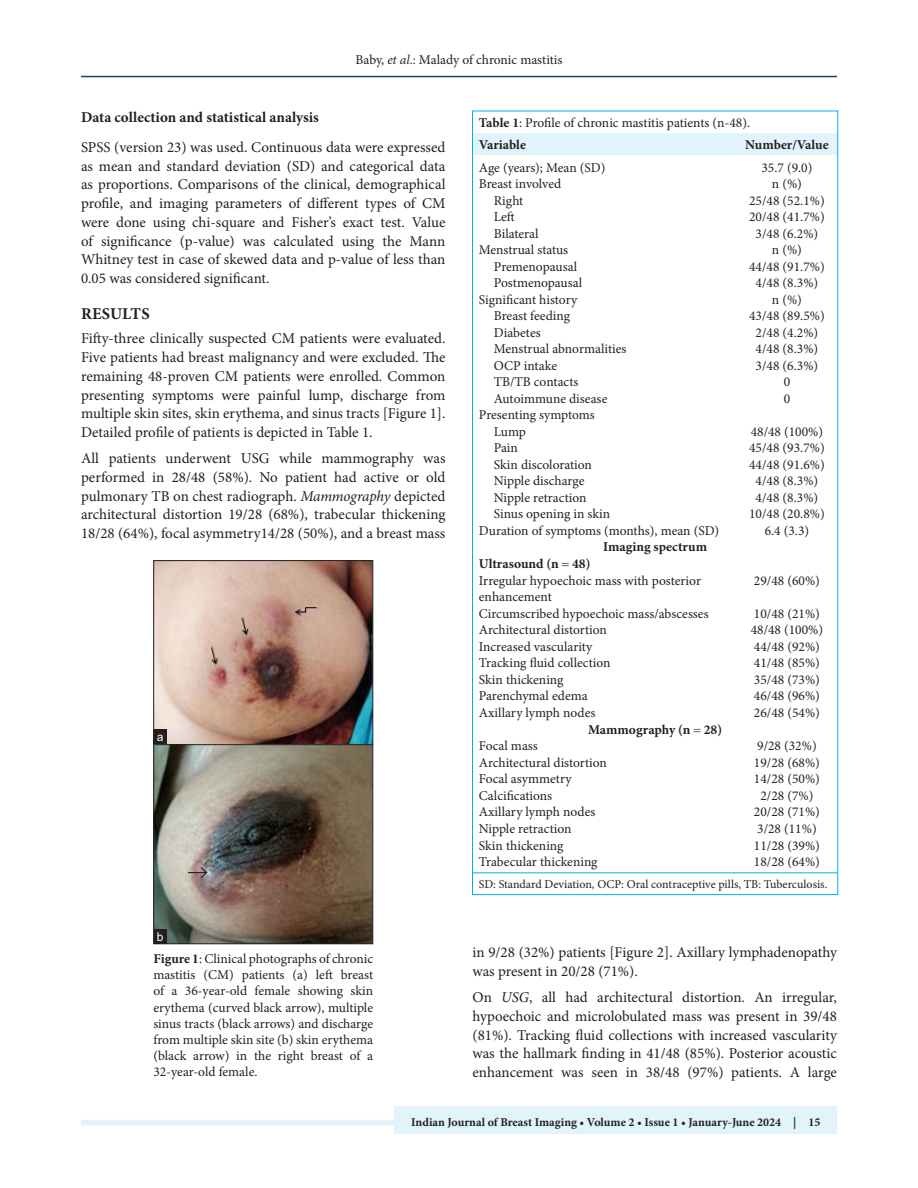
<style>
.page{position:relative;width:918px;height:1188px;background:#fff}
.page>*{position:absolute;margin:0;border:0;box-sizing:border-box;transform-origin:0 0}
.Head-A{font:700 16.5px "Minion Pro";letter-spacing:.01em;color:#231f20}
.para{font:15px/18.8px "Minion Pro";color:#231f20;text-align:justify}
.para_first_last{font:15px/18.8px "Minion Pro";color:#231f20;text-align:justify}
.para_first{font:15px/18.8px "Minion Pro";color:#231f20;text-align:justify}
.Head-B{font:700 15px "Minion Pro";color:#231f20}
.table_body{font:13.5px/16.5px "Minion Pro";color:#231f20}
.float_figure_figure{font:13.5px/16.2px "Minion Pro";letter-spacing:-.005em;color:#231f20;text-align:justify}
.table_title{font:13.5px "Minion Pro";letter-spacing:-.005em;color:#231f20}
.table_body-2{font:700 13.5px "Minion Pro";color:#231f20}
.table_head{font:700 13.5px "Minion Pro";letter-spacing:-.005em;color:#231f20}
.table_footnote{font:12px "Minion Pro";color:#231f20}
.t1{font:700 12px "Minion Pro";color:#231f20}
.Figure_label{font:12px "Arial MT Std";color:#fff}
.s1{font-style:italic}
.s2{font-weight:700}
</style>
<div class="page">
<hr style="left:81px;top:76px;width:756px;height:1px;background:#164077">
<div style="left:395px;top:1106px;width:442px;height:28px;background:#e1f4fc"></div>
<div style="left:81px;top:1120px;width:756px;height:6px;background:#e1f4fc"></div>
<div style="left:474px;top:133px;width:362px;height:22px;background:#e1f4fc"></div>
<hr style="left:473px;top:872px;width:263px;height:1px;background:#00aeef">
<hr style="left:736px;top:872px;width:101px;height:1px;background:#00aeef">
<img style="left:155px;top:562px;width:216px;height:380px">
<div style="left:153px;top:560px;width:220px;height:185px;border:1px solid #231f20"></div>
<div style="left:153px;top:744px;width:220px;height:200px;border:1px solid #231f20"></div>
<div style="left:154px;top:729px;width:13px;height:15px;background:#231f20"></div>
<div style="left:154px;top:929px;width:13px;height:15px;background:#231f20"></div>
<svg style="left:188px;top:866px;width:20px;height:13px"></svg>
<p class="float_figure_figure" style="left:355px;top:52px;width:209px">Baby, <span class="s1">et al</span>.: Malady of chronic mastitis</p>
<p class="Head-B" style="left:81px;top:107px;width:240px">Data collection and statistical analysis</p>
<p class="para_first_last" style="left:81px;top:138px;width:366px">SPSS (version 23) was used. Continuous data were expressed as mean and standard deviation (SD) and categorical data as proportions. Comparisons of the clinical, demographical profile, and imaging parameters of different types of CM were done using chi-square and Fisher’s exact test. Value of significance (p-value) was calculated using the Mann Whitney test in case of skewed data and p-value of less than 0.05 was considered significant.</p>
<p class="Head-A" style="left:81px;top:303px;width:70px">RESULTS</p>
<p class="para_first" style="left:81px;top:329px;width:366px">Fifty-three clinically suspected CM patients were evaluated.<br>Five patients had breast malignancy and were excluded. The remaining 48-proven CM patients were enrolled. Common presenting symptoms were painful lump, discharge from multiple skin sites, skin erythema, and sinus tracts [Figure 1].<br>Detailed profile of patients is depicted in Table 1.</p>
<p class="para" style="left:81px;top:449px;width:366px">All patients underwent USG while mammography was performed in 28/48 (58%). No patient had active or old pulmonary TB on chest radiograph. <span class="s1">Mammography</span> depicted architectural distortion 19/28 (68%), trabecular thickening 18/28 (64%), focal asymmetry14/28 (50%), and a breast mass</p>
<p class="Figure_label" style="left:157px;top:730px;width:8px">a</p>
<p class="Figure_label" style="left:157px;top:930px;width:8px">b</p>
<p class="float_figure_figure" style="left:153px;top:951px;width:221px"><span class="s2">Figure 1</span>: Clinical photographs of chronic mastitis (CM) patients (a) left breast of a 36-year-old female showing skin erythema (curved black arrow), multiple sinus tracts (black arrows) and discharge from multiple skin site (b) skin erythema (black arrow) in the right breast of a 32-year-old female.</p>
<p class="table_title" style="left:479px;top:114px;width:273px"><span class="s2">Table 1</span>: Profile of chronic mastitis patients (n-48).</p>
<p class="table_head" style="left:479px;top:135px;width:49px">Variable</p>
<p class="table_head" style="left:745px;top:135px;width:85px">Number/Value</p>
<p class="table_body" style="left:479px;top:159px;width:128px">Age (years); Mean (SD)</p>
<p class="table_body" style="left:761px;top:159px;width:52px">35.7 (9.0)</p>
<p class="table_body" style="left:479px;top:176px;width:84px">Breast involved</p>
<p class="table_body" style="left:494px;top:192px;width:31px">Right</p>
<p class="table_body" style="left:494px;top:209px;width:22px">Left</p>
<p class="table_body" style="left:494px;top:225px;width:46px">Bilateral</p>
<p class="table_body" style="left:772px;top:176px;width:31px">n (%)</p>
<p class="table_body" style="left:749px;top:192px;width:77px">25/48 (52.1%)</p>
<p class="table_body" style="left:749px;top:209px;width:77px">20/48 (41.7%)</p>
<p class="table_body" style="left:756px;top:225px;width:64px">3/48 (6.2%)</p>
<p class="table_body" style="left:479px;top:242px;width:91px">Menstrual status</p>
<p class="table_body" style="left:494px;top:258px;width:85px">Premenopausal</p>
<p class="table_body" style="left:494px;top:275px;width:90px">Postmenopausal</p>
<p class="table_body" style="left:479px;top:291px;width:100px">Significant history</p>
<p class="table_body" style="left:494px;top:308px;width:78px">Breast feeding</p>
<p class="table_body" style="left:494px;top:324px;width:48px">Diabetes</p>
<p class="table_body" style="left:494px;top:341px;width:134px">Menstrual abnormalities</p>
<p class="table_body" style="left:494px;top:357px;width:65px">OCP intake</p>
<p class="table_body" style="left:494px;top:374px;width:86px">TB/TB contacts</p>
<p class="table_body" style="left:494px;top:390px;width:115px">Autoimmune disease</p>
<p class="table_body" style="left:479px;top:407px;width:118px">Presenting symptoms</p>
<p class="table_body" style="left:494px;top:423px;width:34px">Lump</p>
<p class="table_body" style="left:494px;top:440px;width:26px">Pain</p>
<p class="table_body" style="left:494px;top:456px;width:100px">Skin discoloration</p>
<p class="table_body" style="left:494px;top:473px;width:92px">Nipple discharge</p>
<p class="table_body" style="left:494px;top:489px;width:94px">Nipple retraction</p>
<p class="table_body" style="left:494px;top:506px;width:118px">Sinus opening in skin</p>
<p class="table_body" style="left:772px;top:242px;width:31px">n (%)</p>
<p class="table_body" style="left:749px;top:258px;width:77px">44/48 (91.7%)</p>
<p class="table_body" style="left:756px;top:275px;width:64px">4/48 (8.3%)</p>
<p class="table_body" style="left:772px;top:291px;width:31px">n (%)</p>
<p class="table_body" style="left:749px;top:308px;width:77px">43/48 (89.5%)</p>
<p class="table_body" style="left:756px;top:324px;width:64px">2/48 (4.2%)</p>
<p class="table_body" style="left:756px;top:341px;width:64px">4/48 (8.3%)</p>
<p class="table_body" style="left:756px;top:357px;width:64px">3/48 (6.3%)</p>
<p class="table_body" style="left:784px;top:374px;width:8px">0</p>
<p class="table_body" style="left:784px;top:390px;width:8px">0</p>
<p class="table_body" style="left:751px;top:423px;width:74px">48/48 (100%)</p>
<p class="table_body" style="left:749px;top:440px;width:77px">45/48 (93.7%)</p>
<p class="table_body" style="left:749px;top:456px;width:77px">44/48 (91.6%)</p>
<p class="table_body" style="left:756px;top:473px;width:64px">4/48 (8.3%)</p>
<p class="table_body" style="left:756px;top:489px;width:64px">4/48 (8.3%)</p>
<p class="table_body" style="left:749px;top:506px;width:77px">10/48 (20.8%)</p>
<p class="table_body" style="left:479px;top:522px;width:242px">Duration of symptoms (months), mean (SD)</p>
<p class="table_body" style="left:765px;top:522px;width:46px">6.4 (3.3)</p>
<p class="table_body-2" style="left:603px;top:538px;width:105px">Imaging spectrum</p>
<p class="table_body-2" style="left:479px;top:554px;width:113px">Ultrasound (n 48)</p>
<p class="table_body" style="left:479px;top:572px;width:224px">Irregular hypoechoic mass with posterior enhancement</p>
<p class="table_body" style="left:754px;top:572px;width:67px">29/48 (60%)</p>
<p class="table_body" style="left:479px;top:605px;width:231px">Circumscribed hypoechoic mass/abscesses</p>
<p class="table_body" style="left:754px;top:605px;width:67px">10/48 (21%)</p>
<p class="table_body" style="left:479px;top:622px;width:130px">Architectural distortion</p>
<p class="table_body" style="left:751px;top:622px;width:74px">48/48 (100%)</p>
<p class="table_body" style="left:479px;top:638px;width:115px">Increased vascularity</p>
<p class="table_body" style="left:754px;top:638px;width:67px">44/48 (92%)</p>
<p class="table_body" style="left:479px;top:655px;width:133px">Tracking fluid collection</p>
<p class="table_body" style="left:754px;top:655px;width:67px">41/48 (85%)</p>
<p class="table_body" style="left:479px;top:671px;width:86px">Skin thickening</p>
<p class="table_body" style="left:754px;top:671px;width:67px">35/48 (73%)</p>
<p class="table_body" style="left:479px;top:688px;width:110px">Parenchymal edema</p>
<p class="table_body" style="left:754px;top:688px;width:67px">46/48 (96%)</p>
<p class="table_body" style="left:479px;top:705px;width:118px">Axillary lymph nodes</p>
<p class="table_body" style="left:754px;top:705px;width:67px">26/48 (54%)</p>
<p class="table_body-2" style="left:588px;top:720px;width:136px">Mammography (n 28)</p>
<p class="table_body" style="left:479px;top:738px;width:60px">Focal mass</p>
<p class="table_body" style="left:757px;top:738px;width:61px">9/28 (32%)</p>
<p class="table_body" style="left:479px;top:754px;width:130px">Architectural distortion</p>
<p class="table_body" style="left:754px;top:754px;width:67px">19/28 (68%)</p>
<p class="table_body" style="left:479px;top:771px;width:94px">Focal asymmetry</p>
<p class="table_body" style="left:754px;top:771px;width:67px">14/28 (50%)</p>
<p class="table_body" style="left:479px;top:787px;width:75px">Calcifications</p>
<p class="table_body" style="left:760px;top:787px;width:55px">2/28 (7%)</p>
<p class="table_body" style="left:479px;top:804px;width:118px">Axillary lymph nodes</p>
<p class="table_body" style="left:754px;top:804px;width:67px">20/28 (71%)</p>
<p class="table_body" style="left:479px;top:820px;width:94px">Nipple retraction</p>
<p class="table_body" style="left:757px;top:820px;width:61px">3/28 (11%)</p>
<p class="table_body" style="left:479px;top:837px;width:86px">Skin thickening</p>
<p class="table_body" style="left:754px;top:837px;width:67px">11/28 (39%)</p>
<p class="table_body" style="left:479px;top:854px;width:120px">Trabecular thickening</p>
<p class="table_body" style="left:754px;top:854px;width:67px">18/28 (64%)</p>
<p class="table_footnote" style="left:479px;top:876px;width:350px">SD: Standard Deviation, OCP: Oral contraceptive pills, TB: Tuberculosis.</p>
<p class="para" style="left:472px;top:943px;width:366px">in 9/28 (32%) patients [Figure 2]. Axillary lymphadenopathy was present in 20/28 (71%).</p>
<p class="para" style="left:472px;top:988px;width:366px">On <span class="s1">USG</span>, all had architectural distortion. An irregular, hypoechoic and microlobulated mass was present in 39/48 (81%). Tracking fluid collections with increased vascularity was the hallmark finding in 41/48 (85%). Posterior acoustic enhancement was seen in 38/48 (97%) patients. A large</p>
<p class="t1" style="left:411px;top:1113px;width:411px">Indian Journal of Breast Imaging • Volume 2 • Issue 1 • January-June 2024 | 15</p>
</div>
